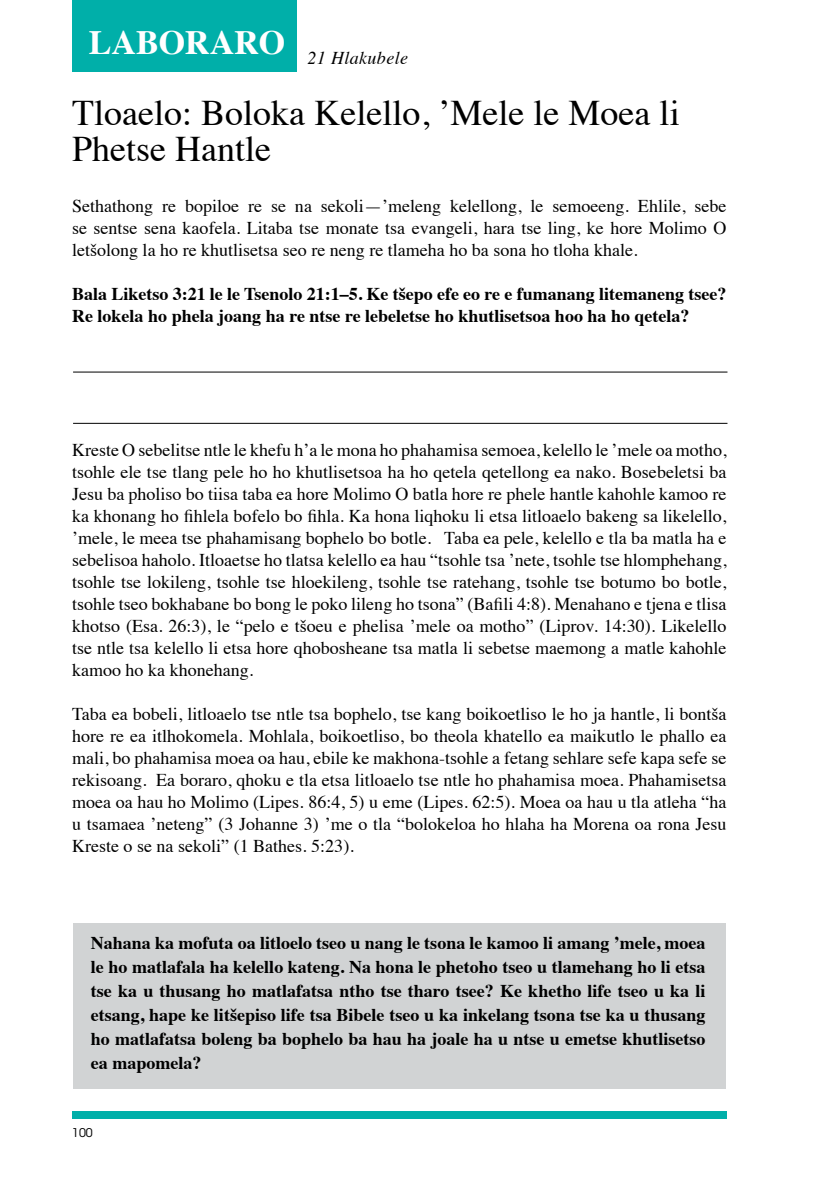
<style>
.page{position:relative;width:840px;height:1191px;background:#fff}
.page>*{position:absolute;margin:0;border:0;box-sizing:border-box;transform-origin:0 0}
.t1{font:36px/36px "Times";color:#000}
.t2{font:18px/22px "Times";color:#000;text-align:justify}
.t3{font:700 18px/24px "Times";color:#000}
.t4{font:italic 18px "Times";letter-spacing:.02em;color:#000}
.t5{font:12px "ITC Avant Garde Std";color:#000}
</style>
<div class="page">
<div style="left:72px;top:1111px;width:654px;height:8px;background:#00afa9"></div>
<div style="left:72px;top:0;width:225px;height:71px;background:#00afa9"></div>
<hr style="left:73px;top:371px;width:654px;height:1px;background:#000">
<hr style="left:73px;top:423px;width:654px;height:1px;background:#000">
<div style="left:73px;top:923px;width:652px;height:166px;background:#d1d3d4"></div>
<p class="t4" style="left:89px;top:42px;width:320px"><sup>LABORARO</sup> 21 Hlakubele</p>
<h1 class="t1" style="left:72px;top:92px;width:608px">Tloaelo: Boloka Kelello, ’Mele le Moea li<br>Phetse Hantle</h1>
<p class="t2" style="left:72px;top:194px;width:655px">Sethathong re bopiloe re se na sekoli—’meleng kelellong, le semoeeng. Ehlile, sebe se sentse sena kaofela. Litaba tse monate tsa evangeli, hara tse ling, ke hore Molimo O letšolong la ho re khutlisetsa seo re neng re tlameha ho ba sona ho tloha khale.</p>
<p class="t3" style="left:72px;top:281px;width:655px;line-height:22px">Bala Liketso 3:21 le le Tsenolo 21:1–5. Ke tšepo efe eo re e fumanang litemaneng tsee?<br>Re lokela ho phela joang ha re ntse re lebeletse ho khutlisetsoa hoo ha ho qetela?</p>
<p class="t2" style="left:72px;top:438px;width:655px">Kreste O sebelitse ntle le khefu h’a le mona ho phahamisa semoea, kelello le ’mele oa motho, tsohle ele tse tlang pele ho ho khutlisetsoa ha ho qetela qetellong ea nako. Bosebeletsi ba Jesu ba pholiso bo tiisa taba ea hore Molimo O batla hore re phele hantle kahohle kamoo re ka khonang ho fihlela bofelo bo fihla. Ka hona liqhoku li etsa litloaelo bakeng sa likelello, ’mele, le meea tse phahamisang bophelo bo botle. Taba ea pele, kelello e tla ba matla ha e sebelisoa haholo. Itloaetse ho tlatsa kelello ea hau “tsohle tsa ’nete, tsohle tse hlomphehang, tsohle tse lokileng, tsohle tse hloekileng, tsohle tse ratehang, tsohle tse botumo bo botle, tsohle tseo bokhabane bo bong le poko lileng ho tsona” (Bafili 4:8). Menahano e tjena e tlisa khotso (Esa. 26:3), le “pelo e tšoeu e phelisa ’mele oa motho” (Liprov. 14:30). Likelello tse ntle tsa kelello li etsa hore qhobosheane tsa matla li sebetse maemong a matle kahohle kamoo ho ka khonehang.</p>
<p class="t2" style="left:72px;top:702px;width:655px">Taba ea bobeli, litloaelo tse ntle tsa bophelo, tse kang boikoetliso le ho ja hantle, li bontša hore re ea itlhokomela. Mohlala, boikoetliso, bo theola khatello ea maikutlo le phallo ea mali, bo phahamisa moea oa hau, ebile ke makhona-tsohle a fetang sehlare sefe kapa sefe se rekisoang. Ea boraro, qhoku e tla etsa litloaelo tse ntle ho phahamisa moea. Phahamisetsa moea oa hau ho Molimo (Lipes. 86:4, 5) u eme (Lipes. 62:5). Moea oa hau u tla atleha “ha u tsamaea ’neteng” (3 Johanne 3) ’me o tla “bolokeloa ho hlaha ha Morena oa rona Jesu Kreste o se na sekoli” (1 Bathes. 5:23).</p>
<p class="t3" style="left:91px;top:929px;width:616px;text-align:justify">Nahana ka mofuta oa litloelo tseo u nang le tsona le kamoo li amang ’mele, moea le ho matlafala ha kelello kateng. Na hona le phetoho tseo u tlamehang ho li etsa tse ka u thusang ho matlafatsa ntho tse tharo tsee? Ke khetho life tseo u ka li etsang, hape ke litšepiso life tsa Bibele tseo u ka inkelang tsona tse ka u thusang ho matlafatsa boleng ba bophelo ba hau ha joale ha u ntse u emetse khutlisetso ea mapomela?</p>
<p class="t5" style="left:72px;top:1125px;width:22px">100</p>
</div>
